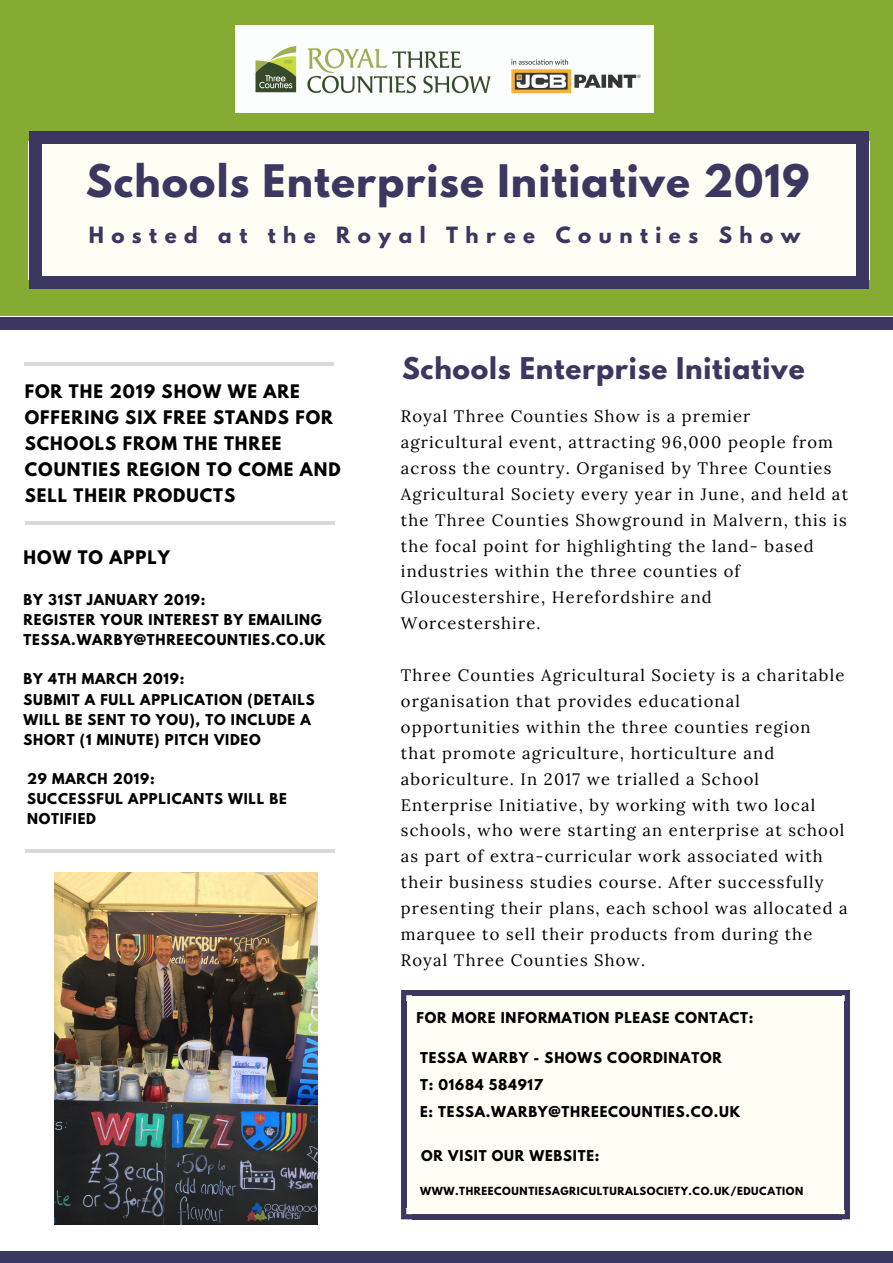
<style>
.page{position:relative;width:893px;height:1263px;background:#fff}
.page>*{position:absolute;margin:0;border:0;box-sizing:border-box;transform-origin:0 0}
.t1{font:700 39.75px "League Spartan";letter-spacing:.03em;color:#3b3760}
.t2{font:700 26.55px "League Spartan";letter-spacing:.03em;color:#3b3760}
.t3{font:700 19.8px "League Spartan";letter-spacing:.38em;color:#3b3760}
.t4{font:16.5px/26px "Lora";letter-spacing:.07em;color:#000}
.t5{font:700 16.5px/26px "League Spartan";letter-spacing:.06em;color:#000}
.t6{font:700 13.2px/20.2px "League Spartan";letter-spacing:.06em;color:#000}
.t7{font:700 9.9px "League Spartan";letter-spacing:.06em;color:#000}
</style>
<div class="page">
<div style="left:0;top:0;width:893px;height:318px;background:#85ab33"></div>
<div style="left:28px;top:141px;width:841px;height:139px;background:#fffef5"></div>
<div style="left:856px;top:276px;width:12px;height:13px;background:#3b3760"></div>
<div style="left:29px;top:143px;width:13px;height:134px;background:#3b3760"></div>
<div style="left:29px;top:276px;width:13px;height:13px;background:#3b3760"></div>
<div style="left:856px;top:143px;width:12px;height:134px;background:#3b3760"></div>
<div style="left:41px;top:276px;width:816px;height:13px;background:#3b3760"></div>
<div style="left:856px;top:131px;width:12px;height:13px;background:#3b3760"></div>
<div style="left:29px;top:131px;width:13px;height:13px;background:#3b3760"></div>
<div style="left:41px;top:131px;width:816px;height:13px;background:#3b3760"></div>
<div style="left:0;top:316px;width:893px;height:947px;background:#fff"></div>
<div style="left:0;top:1251px;width:893px;height:12px;background:#3b3760"></div>
<div style="left:0;top:317px;width:893px;height:13px;background:#3b3760"></div>
<div style="left:402px;top:996px;width:447px;height:217px;background:#fffef5"></div>
<div style="left:412px;top:1208px;width:429px;height:7px;background:#fffef5"></div>
<div style="left:412px;top:1214px;width:429px;height:5px;background:#3b3760"></div>
<svg style="left:839px;top:1209px;width:11px;height:10px"></svg>
<div style="left:401px;top:1000px;width:5px;height:209px;background:#3b3760"></div>
<svg style="left:401px;top:1208px;width:11px;height:11px"></svg>
<div style="left:845px;top:1000px;width:5px;height:209px;background:#3b3760"></div>
<svg style="left:841px;top:990px;width:9px;height:11px"></svg>
<svg style="left:412px;top:995px;width:429px;height:1px"></svg>
<div style="left:412px;top:990px;width:429px;height:5px;background:#3b3760"></div>
<svg style="left:401px;top:990px;width:11px;height:11px"></svg>
<hr style="left:24px;top:363px;width:310px;height:3px;background:#000">
<img style="left:235px;top:26px;width:418px;height:87px">
<hr style="left:25px;top:521px;width:310px;height:4px;background:#d9d9d9">
<hr style="left:25px;top:849px;width:310px;height:3px;background:#000">
<img style="left:54px;top:873px;width:264px;height:351px">
<h1 class="t1" style="left:86px;top:161px;width:725px">Schools Enterprise Initiative 2019</h1>
<p class="t3" style="left:89px;top:225px;width:713px">Hosted at the Royal Three Counties Show</p>
<p class="t5" style="left:25px;top:381px;width:317px">FOR THE 2019 SHOW WE ARE<br>OFFERING SIX FREE STANDS FOR<br>SCHOOLS FROM THE THREE<br>COUNTIES REGION TO COME AND<br>SELL THEIR PRODUCTS</p>
<p class="t5" style="left:24px;top:546px;width:148px">HOW TO APPLY</p>
<p class="t6" style="left:24px;top:591px;width:304px">BY 31ST JANUARY 2019:<br>REGISTER YOUR INTEREST BY EMAILING<br>TESSA.WARBY@THREECOUNTIES.CO.UK</p>
<p class="t6" style="left:24px;top:671px;width:292px">BY 4TH MARCH 2019:<br>SUBMIT A FULL APPLICATION (DETAILS<br>WILL BE SENT TO YOU), TO INCLUDE A<br>SHORT (1 MINUTE) PITCH VIDEO</p>
<p class="t6" style="left:27px;top:770px;width:261px">29 MARCH 2019:<br>SUCCESSFUL APPLICANTS WILL BE<br>NOTIFIED</p>
<h2 class="t2" style="left:402px;top:356px;width:404px">Schools Enterprise Initiative</h2>
<p class="t4" style="left:401px;top:403px;width:449px">Royal Three Counties Show is a premier agricultural event, attracting 96,000 people from across the country. Organised by Three Counties Agricultural Society every year in June, and held at the Three Counties Showground in Malvern, this is the focal point for highlighting the land- based industries within the three counties of Gloucestershire, Herefordshire and Worcestershire.</p>
<p class="t4" style="left:401px;top:662px;width:448px">Three Counties Agricultural Society is a charitable organisation that provides educational opportunities within the three counties region that promote agriculture, horticulture and aboriculture. In 2017 we trialled a School Enterprise Initiative, by working with two local schools, who were starting an enterprise at school as part of extra-curricular work associated with their business studies course. After successfully presenting their plans, each school was allocated a marquee to sell their products from during the Royal Three Counties Show.</p>
<p class="t6" style="left:417px;top:1010px;width:338px">FOR MORE INFORMATION PLEASE CONTACT:</p>
<p class="t6" style="left:420px;top:1046px;width:322px;line-height:27px">TESSA WARBY - SHOWS COORDINATOR<br>T: 01684 584917<br>E: TESSA.WARBY@THREECOUNTIES.CO.UK</p>
<p class="t6" style="left:421px;top:1147px;width:180px">OR VISIT OUR WEBSITE:</p>
<p class="t7" style="left:420px;top:1186px;width:385px">WWW.THREECOUNTIESAGRICULTURALSOCIETY.CO.UK/EDUCATION</p>
</div>
